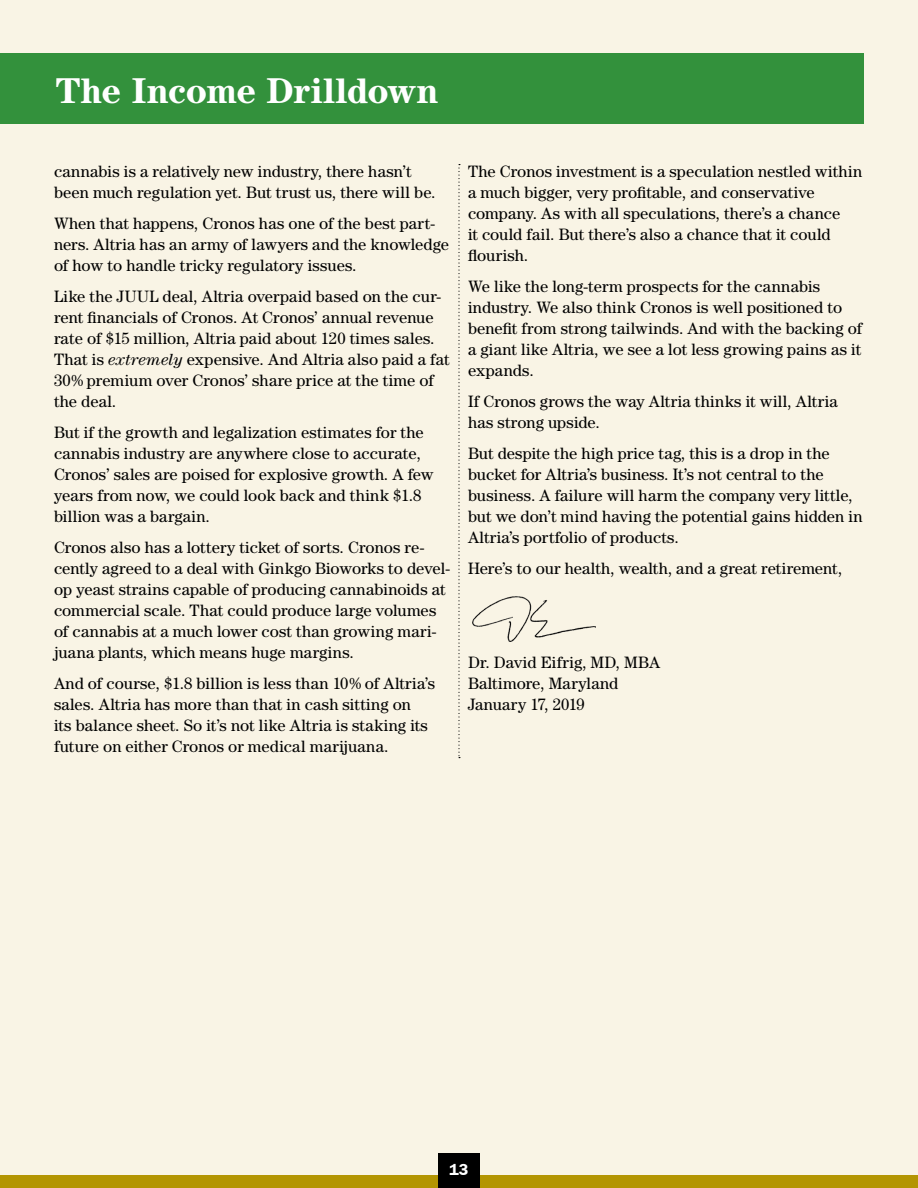
<style>
.page{position:relative;width:918px;height:1188px;background:#fff}
.page>*{position:absolute;margin:0;border:0;box-sizing:border-box;transform-origin:0 0}
.t1{font:700 36px "Century";letter-spacing:-.01em;color:#fff}
.t2{font:16.5px/21px "Century";letter-spacing:.005em;color:#000}
.t3{font:16.5px "Franklin Gothic URW Dem";color:#fff}
.s1{font-style:italic}
</style>
<div class="page">
<div style="left:0;top:0;width:918px;height:1175px;background:#f9f4e5"></div>
<div style="left:0;top:1175px;width:918px;height:13px;background:#b39502"></div>
<div style="left:438px;top:1154px;width:42px;height:34px;background:#000"></div>
<div style="left:0;top:54px;width:864px;height:70px;background:#33913c"></div>
<svg style="left:458px;top:164px;width:2px;height:594px"></svg>
<img style="left:473px;top:597px;width:123px;height:44px">
<h1 class="t1" style="left:56px;top:69px;width:384px">The Income Drilldown</h1>
<p class="t2" style="left:54px;top:161px;width:383px">cannabis is a relatively new industry, there hasn’t been much regulation yet. But trust us, there will be.</p>
<p class="t2" style="left:54px;top:213px;width:397px">When that happens, Cronos has one of the best part&shy;ners. Altria has an army of lawyers and the knowledge of how to handle tricky regulatory issues.</p>
<p class="t2" style="left:54px;top:286px;width:397px">Like the JUUL deal, Altria overpaid based on the cur&shy;rent financials of Cronos. At Cronos’ annual revenue rate of $15 million, Altria paid about 120 times sales.<br>That is <span class="s1">extremely</span> expensive. And Altria also paid a fat 30% premium over Cronos’ share price at the time of the deal.</p>
<p class="t2" style="left:54px;top:422px;width:381px">But if the growth and legalization estimates for the cannabis industry are anywhere close to accurate, Cronos’ sales are poised for explosive growth. A few years from now, we could look back and think $1.8 billion was a bargain.</p>
<p class="t2" style="left:54px;top:537px;width:398px">Cronos also has a lottery ticket of sorts. Cronos re&shy;cently agreed to a deal with Ginkgo Bioworks to devel&shy;op yeast strains capable of producing cannabinoids at commercial scale. That could produce large volumes of cannabis at a much lower cost than growing mari&shy;juana plants, which means huge margins.</p>
<p class="t2" style="left:54px;top:673px;width:383px">And of course, $1.8 billion is less than 10% of Altria’s sales. Altria has more than that in cash sitting on<br>its balance sheet. So it’s not like Altria is staking its future on either Cronos or medical marijuana.</p>
<p class="t2" style="left:468px;top:161px;width:396px">The Cronos investment is a speculation nestled within a much bigger, very profitable, and conservative company. As with all speculations, there’s a chance<br>it could fail. But there’s also a chance that it could flourish.</p>
<p class="t2" style="left:468px;top:276px;width:396px">We like the long-term prospects for the cannabis industry. We also think Cronos is well positioned to benefit from strong tailwinds. And with the backing of a giant like Altria, we see a lot less growing pains as it expands.</p>
<p class="t2" style="left:468px;top:391px;width:371px">If Cronos grows the way Altria thinks it will, Altria has strong upside.</p>
<p class="t2" style="left:468px;top:443px;width:396px">But despite the high price tag, this is a drop in the bucket for Altria’s business. It’s not central to the business. A failure will harm the company very little, but we don’t mind having the potential gains hidden in Altria’s portfolio of products.</p>
<p class="t2" style="left:468px;top:558px;width:376px">Here’s to our health, wealth, and a great retirement,</p>
<p class="t2" style="left:468px;top:652px;width:194px">Dr. David Eifrig, MD, MBA<br>Baltimore, Maryland<br>January 17, 2019</p>
<p class="t3" style="left:449px;top:1159px;width:21px">13</p>
</div>
